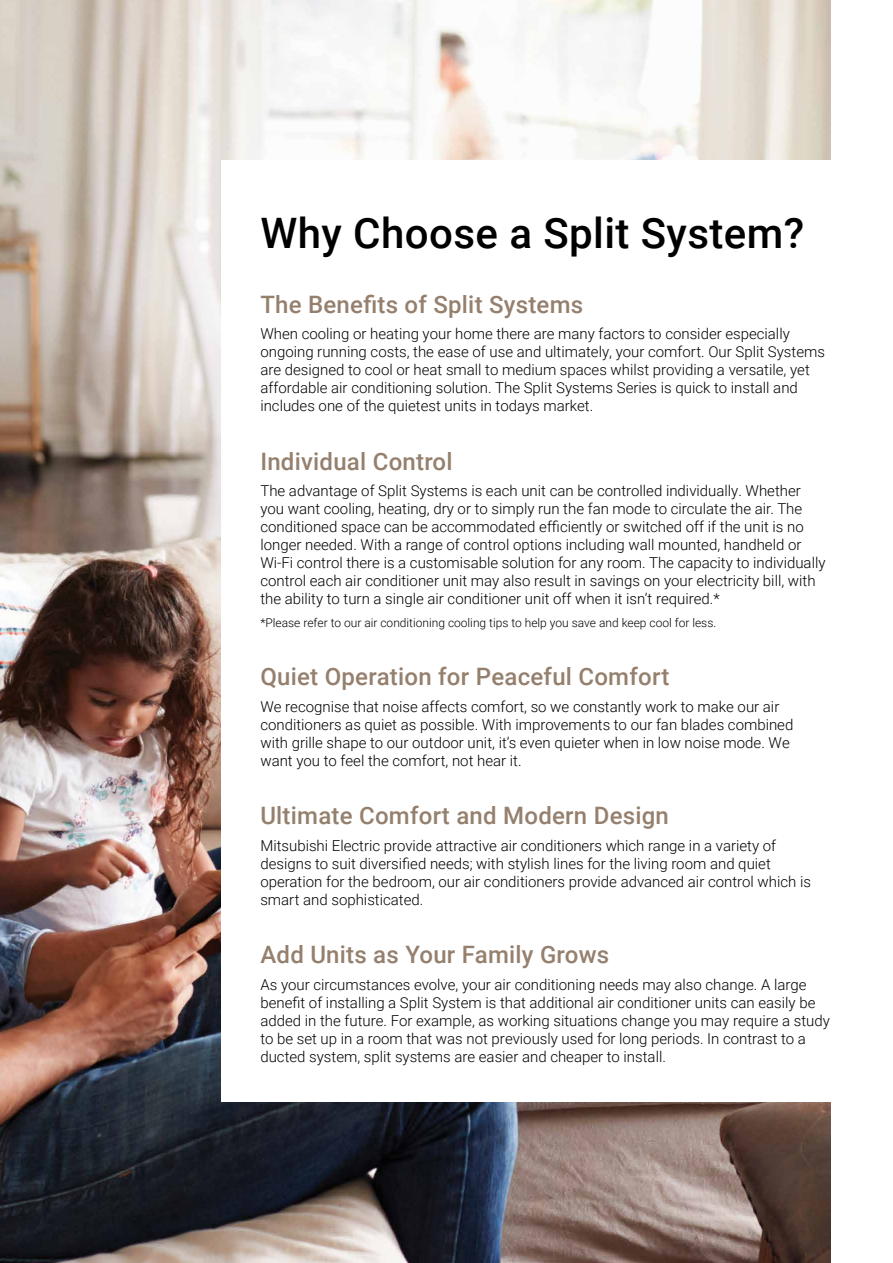
<style>
.page{position:relative;width:893px;height:1263px;background:#fff}
.page>*{position:absolute;margin:0;border:0;box-sizing:border-box;transform-origin:0 0}
.t1{font:500 42px "Roboto";letter-spacing:.01em;color:#000}
.t2{font:500 24px "Roboto";letter-spacing:.01em;color:#95806e}
.t3{font:300 15px/18px "Roboto";color:#000}
.t4{font:300 12px "Roboto";color:#000}
</style>
<div class="page">
<img style="left:0;top:0;width:830px;height:1263px">
<div style="left:221px;top:160px;width:637px;height:942px;background:#fff"></div>
<h1 class="t1" style="left:260px;top:204px;width:545px">Why Choose a Split System?</h1>
<h2 class="t2" style="left:260px;top:287px;width:324px">The Benefits of Split Systems</h2>
<p class="t3" style="left:260px;top:324px;width:566px">When cooling or heating your home there are many factors to consider especially ongoing running costs, the ease of use and ultimately, your comfort. Our Split Systems are designed to cool or heat small to medium spaces whilst providing a versatile, yet affordable air conditioning solution. The Split Systems Series is quick to install and includes one of the quietest units in todays market.</p>
<h2 class="t2" style="left:260px;top:444px;width:194px">Individual Control</h2>
<p class="t3" style="left:260px;top:481px;width:567px">The advantage of Split Systems is each unit can be controlled individually. Whether you want cooling, heating, dry or to simply run the fan mode to circulate the air. The conditioned space can be accommodated efficiently or switched off if the unit is no longer needed. With a range of control options including wall mounted, handheld or Wi-Fi control there is a customisable solution for any room. The capacity to individually control each air conditioner unit may also result in savings on your electricity bill, with the ability to turn a single air conditioner unit off when it isn’t required.*</p>
<p class="t4" style="left:260px;top:614px;width:457px">*Please refer to our air conditioning cooling tips to help you save and keep cool for less.</p>
<h2 class="t2" style="left:260px;top:660px;width:410px">Quiet Operation for Peaceful Comfort</h2>
<p class="t3" style="left:260px;top:697px;width:534px">We recognise that noise affects comfort, so we constantly work to make our air conditioners as quiet as possible. With improvements to our fan blades combined with grille shape to our outdoor unit, it’s even quieter when in low noise mode. We want you to feel the comfort, not hear it.</p>
<h2 class="t2" style="left:260px;top:799px;width:410px">Ultimate Comfort and Modern Design</h2>
<p class="t3" style="left:260px;top:836px;width:552px">Mitsubishi Electric provide attractive air conditioners which range in a variety of designs to suit diversified needs; with stylish lines for the living room and quiet operation for the bedroom, our air conditioners provide advanced air control which is smart and sophisticated.</p>
<h2 class="t2" style="left:260px;top:938px;width:350px">Add Units as Your Family Grows</h2>
<p class="t3" style="left:260px;top:975px;width:571px">As your circumstances evolve, your air conditioning needs may also change. A large benefit of installing a Split System is that additional air conditioner units can easily be added in the future. For example, as working situations change you may require a study to be set up in a room that was not previously used for long periods. In contrast to a ducted system, split systems are easier and cheaper to install.</p>
</div>
